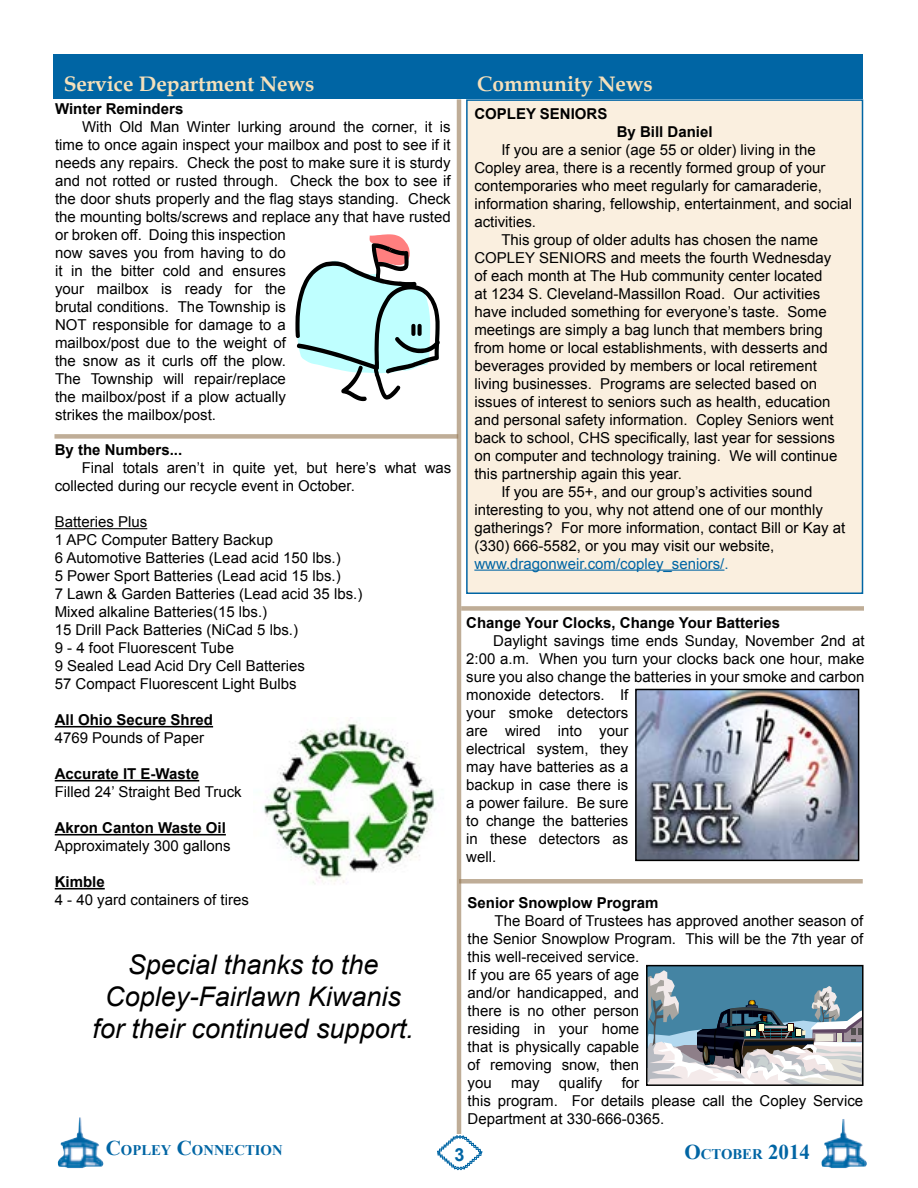
<style>
.page{position:relative;width:918px;height:1188px;background:#fff}
.page>*{position:absolute;margin:0;border:0;box-sizing:border-box;transform-origin:0 0}
.t1{font:italic 27px/32.4px "Arial";color:#000;text-align:center}
.t2{font:700 21px "Book Antiqua";color:#f5e0bb}
.t3{font:700 18px "Arial";color:#0065a4}
.t4{font:15px/18px "Arial";color:#000}
.t5{font:700 15px "Arial";color:#000}
.t6{font:15px "Arial";color:#0065a4}
.t7{font:700 14.7px "Times New Roman";color:#0065a4}
.s1{font-size:21px}
</style>
<div class="page">
<svg style="left:437px;top:1135px;width:45px;height:35px"></svg>
<div style="left:53px;top:55px;width:810px;height:44px;background:#0065a4"></div>
<img style="left:821px;top:1119px;width:46px;height:49px">
<img style="left:57px;top:1117px;width:47px;height:51px">
<div style="left:467px;top:100px;width:395px;height:493px;background:#faefdf"></div>
<hr style="left:474px;top:570px;width:250px;height:1px;background:#0065a4">
<div style="left:466px;top:99px;width:397px;height:495px;border:2px solid #0065a4"></div>
<img style="left:638px;top:692px;width:218px;height:166px">
<div style="left:635px;top:689px;width:224px;height:172px;border:2px solid #000"></div>
<hr style="left:457px;top:99px;width:4px;height:1035px;background:#bfad97">
<svg style="left:295px;top:234px;width:145px;height:167px"></svg>
<div style="left:461px;top:606px;width:403px;height:5px;background:#bfad97"></div>
<hr style="left:55px;top:528px;width:92px;height:1px;background:#000">
<hr style="left:55px;top:726px;width:158px;height:2px;background:#000">
<hr style="left:55px;top:780px;width:144px;height:2px;background:#000">
<hr style="left:55px;top:834px;width:171px;height:2px;background:#000">
<hr style="left:55px;top:888px;width:50px;height:2px;background:#000">
<div style="left:54px;top:434px;width:404px;height:5px;background:#bfad97"></div>
<img style="left:263px;top:717px;width:173px;height:167px">
<div style="left:459px;top:879px;width:404px;height:5px;background:#bfad97"></div>
<svg style="left:649px;top:970px;width:212px;height:113px;background:#7e97a5"></svg>
<div style="left:646px;top:965px;width:218px;height:121px;border:2px solid #000"></div>
<h2 class="t2" style="left:64px;top:69px;width:252px">Service Department News</h2>
<h2 class="t2" style="left:477px;top:69px;width:177px">Community News</h2>
<p class="t5" style="left:474px;top:103px;width:135px">COPLEY SENIORS</p>
<p class="t5" style="left:617px;top:121px;width:97px">By Bill Daniel</p>
<p class="t4" style="left:501px;top:140px;width:316px">If you are a senior (age 55 or older) living in the</p>
<p class="t4" style="left:474px;top:158px;width:352px">Copley area, there is a recently formed group of your</p>
<p class="t4" style="left:474px;top:176px;width:349px">contemporaries who meet regularly for camaraderie,</p>
<p class="t4" style="left:474px;top:194px;width:379px">information sharing, fellowship, entertainment, and social</p>
<p class="t4" style="left:474px;top:212px;width:63px">activities.</p>
<p class="t4" style="left:501px;top:230px;width:318px">This group of older adults has chosen the name</p>
<p class="t4" style="left:474px;top:248px;width:359px">COPLEY SENIORS and meets the fourth Wednesday</p>
<p class="t4" style="left:474px;top:266px;width:350px">of each month at The Hub community center located</p>
<p class="t4" style="left:474px;top:284px;width:347px">at 1234 S. Cleveland-Massillon Road. Our activities</p>
<p class="t4" style="left:474px;top:302px;width:354px">have included something for everyone’s taste. Some</p>
<p class="t4" style="left:474px;top:320px;width:350px">meetings are simply a bag lunch that members bring</p>
<p class="t4" style="left:474px;top:338px;width:355px">from home or local establishments, with desserts and</p>
<p class="t4" style="left:474px;top:356px;width:344px">beverages provided by members or local retirement</p>
<p class="t4" style="left:474px;top:374px;width:344px">living businesses. Programs are selected based on</p>
<p class="t4" style="left:474px;top:392px;width:358px">issues of interest to seniors such as health, education</p>
<p class="t4" style="left:474px;top:410px;width:361px">and personal safety information. Copley Seniors went</p>
<p class="t4" style="left:474px;top:428px;width:362px">back to school, CHS specifically, last year for sessions</p>
<p class="t4" style="left:474px;top:446px;width:365px">on computer and technology training. We will continue</p>
<p class="t4" style="left:474px;top:464px;width:209px">this partnership again this year.</p>
<p class="t4" style="left:501px;top:482px;width:313px">If you are 55+, and our group’s activities sound</p>
<p class="t4" style="left:474px;top:500px;width:350px">interesting to you, why not attend one of our monthly</p>
<p class="t4" style="left:474px;top:518px;width:372px">gatherings? For more information, contact Bill or Kay at</p>
<p class="t4" style="left:474px;top:536px;width:302px">(330) 666-5582, or you may visit our website,</p>
<p class="t6" style="left:474px;top:553px;width:256px">www.dragonweir.com/copley_seniors/.</p>
<p class="t5" style="left:55px;top:99px;width:130px">Winter Reminders</p>
<p class="t4" style="left:55px;top:118px;width:397px;text-indent:27px">With Old Man Winter lurking around the corner, it is time to once again inspect your mailbox and post to see if it needs any repairs. Check the post to make sure it is sturdy and not rotted or rusted through. Check the box to see if the door shuts properly and the flag stays standing. Check the mounting bolts/screws and replace any that have rusted or broken off. Doing this inspection<br>now saves you from having to do<br>it in the bitter cold and ensures<br>your mailbox is ready for the<br>brutal conditions. The Township is<br>NOT responsible for damage to a<br>mailbox/post due to the weight of<br>the snow as it curls off the plow.<br>The Township will repair/replace<br>the mailbox/post if a plow actually<br>strikes the mailbox/post.</p>
<p class="t5" style="left:55px;top:440px;width:129px">By the Numbers...</p>
<p class="t4" style="left:55px;top:459px;width:398px;text-indent:27px">Final totals aren’t in quite yet, but here’s what was collected during our recycle event in October.</p>
<p class="t4" style="left:55px;top:513px;width:309px">Batteries Plus<br>1 APC Computer Battery Backup<br>6 Automotive Batteries (Lead acid 150 lbs.)<br>5 Power Sport Batteries (Lead acid 15 lbs.)<br>7 Lawn &amp; Garden Batteries (Lead acid 35 lbs.)<br>Mixed alkaline Batteries(15 lbs.)<br>15 Drill Pack Batteries (NiCad 5 lbs.)<br>9 - 4 foot Fluorescent Tube<br>9 Sealed Lead Acid Dry Cell Batteries<br>57 Compact Fluorescent Light Bulbs</p>
<p class="t5" style="left:55px;top:710px;width:160px">All Ohio Secure Shred</p>
<p class="t4" style="left:55px;top:729px;width:151px">4769 Pounds of Paper</p>
<p class="t5" style="left:55px;top:764px;width:146px">Accurate IT E-Waste</p>
<p class="t4" style="left:55px;top:783px;width:189px">Filled 24’ Straight Bed Truck</p>
<p class="t5" style="left:55px;top:818px;width:173px">Akron Canton Waste Oil</p>
<p class="t4" style="left:55px;top:837px;width:177px">Approximately 300 gallons</p>
<p class="t5" style="left:55px;top:872px;width:52px">Kimble</p>
<p class="t4" style="left:55px;top:891px;width:196px">4 - 40 yard containers of tires</p>
<p class="t5" style="left:466px;top:612px;width:315px">Change Your Clocks, Change Your Batteries</p>
<p class="t4" style="left:466px;top:631px;width:400px;text-indent:27px">Daylight savings time ends Sunday, November 2nd at<br>2:00 a.m. When you turn your clocks back one hour, make sure you also change the batteries in your smoke and carbon monoxide detectors. If<br>your smoke detectors<br>are wired into your<br>electrical system, they<br>may have batteries as a<br>backup in case there is<br>a power failure. Be sure<br>to change the batteries<br>in these detectors as<br>well.</p>
<p class="t5" style="left:468px;top:893px;width:192px">Senior Snowplow Program</p>
<p class="t4" style="left:468px;top:912px;width:397px;text-indent:27px">The Board of Trustees has approved another season of the Senior Snowplow Program. This will be the 7th year of this well-received service.<br>If you are 65 years of age<br>and/or handicapped, and<br>there is no other person<br>residing in your home<br>that is physically capable<br>of removing snow, then<br>you</p>
<h1 class="t1" style="left:93px;top:948px;width:323px">Special thanks to the<br>Copley-Fairlawn Kiwanis for their continued support.</h1>
<p class="t4" style="left:468px;top:1074px;width:397px;text-indent:154px">for<br>this program. For details please call the Copley Service<br>Department at 330-666-0365.</p>
<p class="t4" style="left:511px;top:1074px;width:30px">may</p>
<p class="t4" style="left:559px;top:1074px;width:45px">qualify</p>
<p class="t7" style="left:106px;top:1140px;width:178px"><span class="s1">C</span>OPLEY <span class="s1">C</span>ONNECTION</p>
<p class="t3" style="left:454px;top:1142px;width:12px">3</p>
<p class="t7" style="left:685px;top:1143px;width:127px"><span class="s1">O</span>CTOBER <span class="s1">2014</span></p>
</div>
